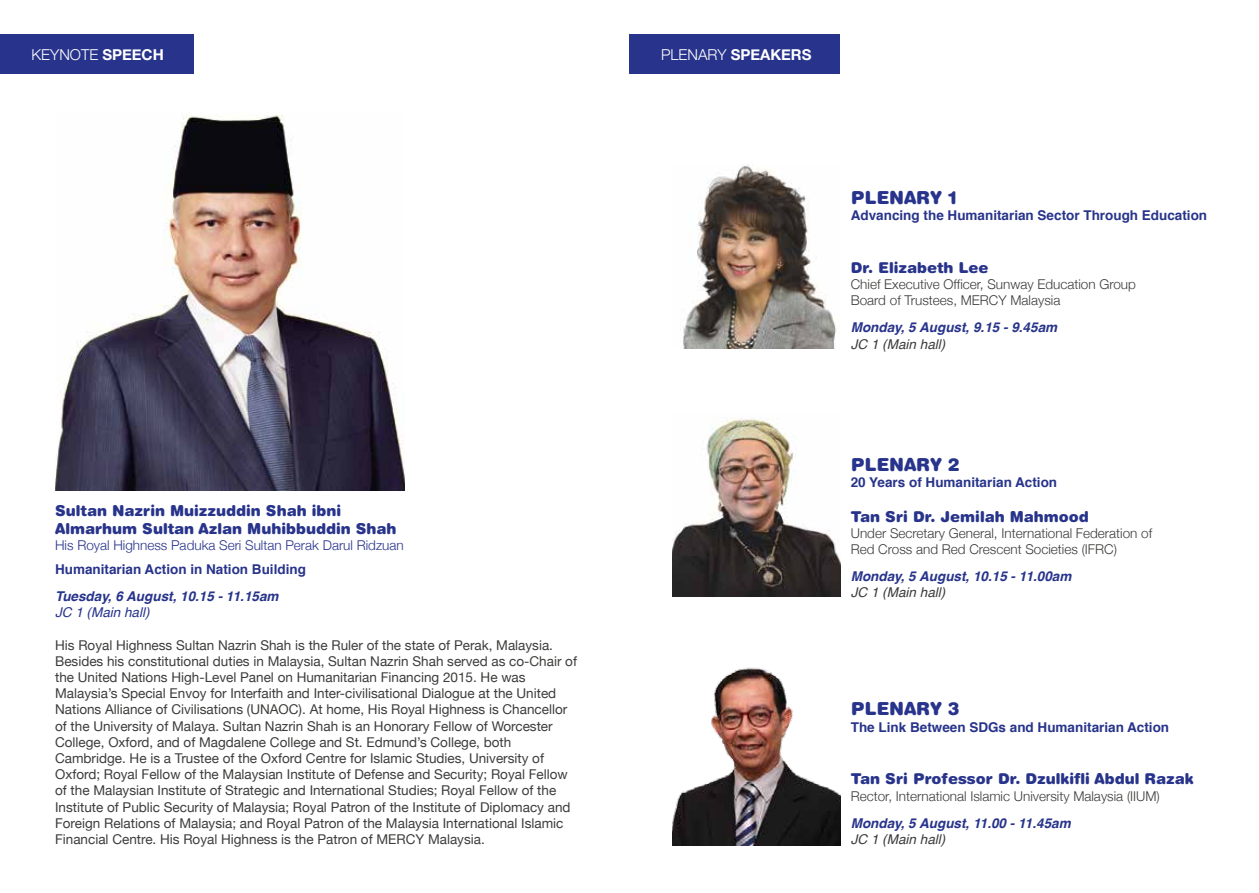
<style>
.page{position:relative;width:1259px;height:893px;background:#fff}
.page>*{position:absolute;margin:0;border:0;box-sizing:border-box;transform-origin:0 0}
.t1{font:900 18px "Helvetica Rounded";letter-spacing:-.01em;color:#28348b}
.t2{font:900 15px/18px "Helvetica Rounded";color:#28348b}
.t3{font:700 15px "Helvetica Neue";color:#fff}
.t4{font:300 15px "Helvetica Neue";color:#fff}
.t5{font:13.5px/16.2px "Helvetica Neue";color:#3c3c3b}
.t6{font:300 13.5px/16.2px "Helvetica Neue";color:#3c3c3b}
.t7{font:700 13.5px "Helvetica";color:#28348b}
.t8{font:italic 700 13.5px "Helvetica";color:#28348b}
.t9{font:300 13.5px "Helvetica Neue";color:#28348b}
.t10{font:italic 13.5px "Helvetica";color:#3c3c3b}
.t11{font:italic 13.5px "Helvetica";color:#28348b}
.s1{font-weight:700}
.s2{font-weight:300}
</style>
<div class="page">
<div style="left:0;top:34px;width:194px;height:39px;background:#28348b"></div>
<div style="left:629px;top:34px;width:211px;height:39px;background:#28348b"></div>
<img style="left:55px;top:114px;width:349px;height:377px">
<img style="left:683px;top:164px;width:154px;height:184px">
<img style="left:672px;top:418px;width:168px;height:179px">
<img style="left:672px;top:667px;width:168px;height:178px">
<p class="t4" style="left:32px;top:42px;width:134px">KEYNOTE <span class="s1">SPEECH</span></p>
<p class="t3" style="left:661px;top:43px;width:152px"><span class="s2">PLENARY</span> SPEAKERS</p>
<p class="t2" style="left:55px;top:501px;width:343px">Sultan Nazrin Muizzuddin Shah ibni<br>Almarhum Sultan Azlan Muhibbuddin Shah</p>
<p class="t9" style="left:55px;top:535px;width:350px">His Royal Highness Paduka Seri Sultan Perak Darul Ridzuan</p>
<p class="t7" style="left:55px;top:558px;width:252px">Humanitarian Action in Nation Building</p>
<p class="t8" style="left:55px;top:585px;width:225px">Tuesday, 6 August, 10.15 - 11.15am</p>
<p class="t11" style="left:55px;top:602px;width:96px">JC 1 (Main hall)</p>
<p class="t5" style="left:55px;top:637px;width:523px">His Royal Highness Sultan Nazrin Shah is the Ruler of the state of Perak, Malaysia.<br>Besides his constitutional duties in Malaysia, Sultan Nazrin Shah served as co-Chair of the United Nations High-Level Panel on Humanitarian Financing 2015. He was Malaysia’s Special Envoy for Interfaith and Inter-civilisational Dialogue at the United Nations Alliance of Civilisations (UNAOC). At home, His Royal Highness is Chancellor of the University of Malaya. Sultan Nazrin Shah is an Honorary Fellow of Worcester College, Oxford, and of Magdalene College and St. Edmund’s College, both Cambridge. He is a Trustee of the Oxford Centre for Islamic Studies, University of Oxford; Royal Fellow of the Malaysian Institute of Defense and Security; Royal Fellow of the Malaysian Institute of Strategic and International Studies; Royal Fellow of the Institute of Public Security of Malaysia; Royal Patron of the Institute of Diplomacy and Foreign Relations of Malaysia; and Royal Patron of the Malaysia International Islamic Financial Centre. His Royal Highness is the Patron of MERCY Malaysia.</p>
<h1 class="t1" style="left:851px;top:186px;width:108px">PLENARY 1</h1>
<p class="t7" style="left:851px;top:205px;width:358px">Advancing the Humanitarian Sector Through Education</p>
<p class="t2" style="left:851px;top:258px;width:139px">Dr. Elizabeth Lee</p>
<p class="t6" style="left:851px;top:275px;width:287px">Chief Executive Officer, Sunway Education Group<br>Board of Trustees, MERCY Malaysia</p>
<p class="t8" style="left:851px;top:316px;width:208px">Monday, 5 August, 9.15 - 9.45am</p>
<p class="t10" style="left:851px;top:333px;width:96px">JC 1 (Main hall)</p>
<h1 class="t1" style="left:851px;top:453px;width:110px">PLENARY 2</h1>
<p class="t7" style="left:851px;top:472px;width:208px">20 Years of Humanitarian Action</p>
<p class="t2" style="left:851px;top:507px;width:239px">Tan Sri Dr. Jemilah Mahmood</p>
<p class="t6" style="left:851px;top:524px;width:303px">Under Secretary General, International Federation of<br>Red Cross and Red Crescent Societies (IFRC)</p>
<p class="t8" style="left:851px;top:565px;width:222px">Monday, 5 August, 10.15 - 11.00am</p>
<p class="t10" style="left:851px;top:582px;width:96px">JC 1 (Main hall)</p>
<h1 class="t1" style="left:851px;top:697px;width:110px">PLENARY 3</h1>
<p class="t7" style="left:851px;top:716px;width:320px">The Link Between SDGs and Humanitarian Action</p>
<p class="t2" style="left:851px;top:769px;width:344px">Tan Sri Professor Dr. Dzulkifli Abdul Razak</p>
<p class="t6" style="left:851px;top:787px;width:310px">Rector, International Islamic University Malaysia (IIUM)</p>
<p class="t8" style="left:851px;top:812px;width:221px">Monday, 5 August, 11.00 - 11.45am</p>
<p class="t10" style="left:851px;top:828px;width:96px">JC 1 (Main hall)</p>
</div>
